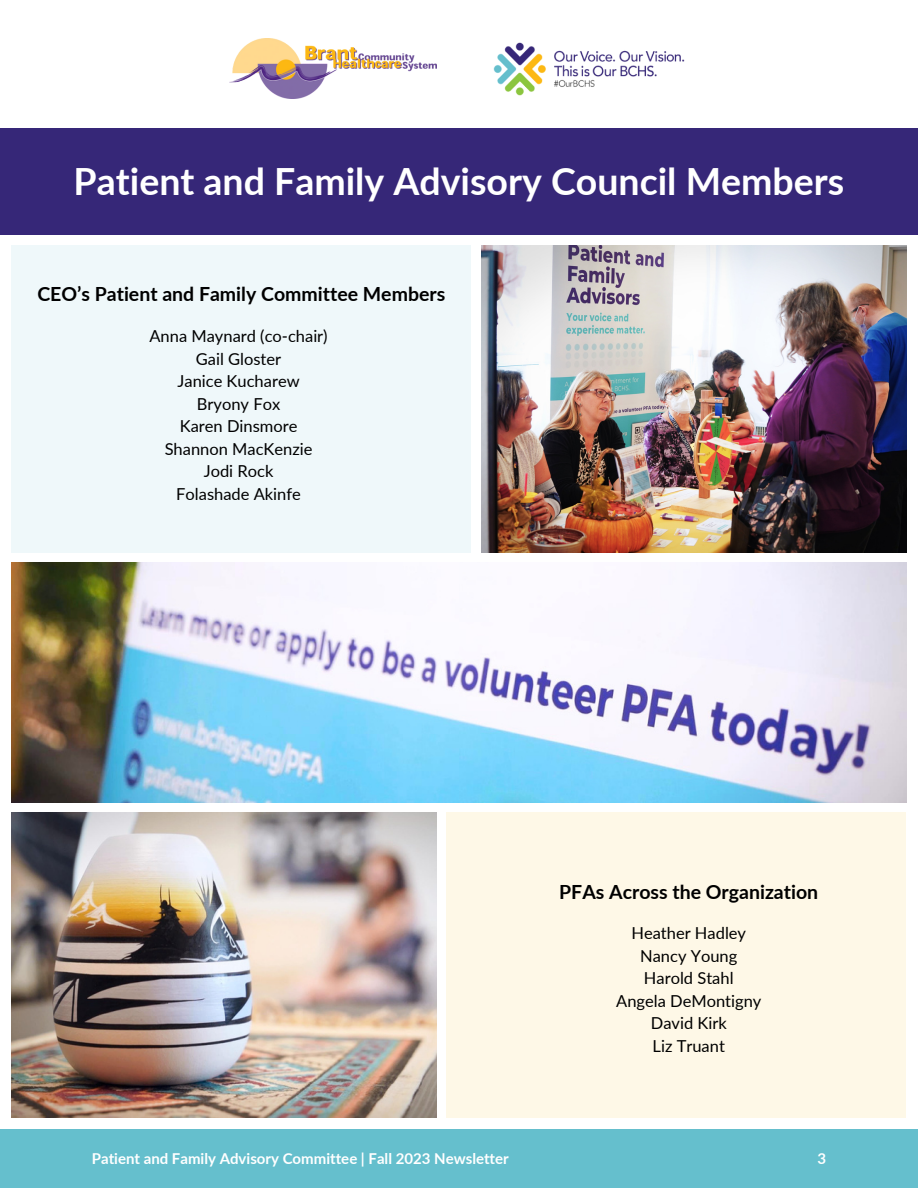
<style>
.page{position:relative;width:918px;height:1188px;background:#fff}
.page>*{position:absolute;margin:0;border:0;box-sizing:border-box;transform-origin:0 0}
.t1{font:700 37.5px "Lato";color:#fff}
.t2{font:700 19.5px "Lato";color:#000}
.t3{font:16.5px "Lato";color:#000}
.t4{font:700 15px "Lato";color:#fff}
</style>
<div class="page">
<img style="left:482px;top:245px;width:425px;height:307px">
<div style="left:0;top:129px;width:918px;height:106px;background:#362778"></div>
<div style="left:446px;top:812px;width:460px;height:305px;background:#fef8e7"></div>
<div style="left:0;top:1129px;width:918px;height:59px;background:#65bfcd"></div>
<img style="left:229px;top:39px;width:207px;height:59px">
<img style="left:493px;top:42px;width:192px;height:54px">
<img style="left:12px;top:812px;width:425px;height:305px">
<img style="left:12px;top:562px;width:894px;height:240px">
<div style="left:12px;top:245px;width:459px;height:307px;background:#eff8fa"></div>
<p class="t1" style="left:74px;top:158px;width:772px">Patient and Family Advisory Council Members</p>
<p class="t2" style="left:37px;top:282px;width:409px">CEO’s Patient and Family Committee Members</p>
<p class="t3" style="left:149px;top:326px;width:180px">Anna Maynard (co-chair)</p>
<p class="t3" style="left:196px;top:349px;width:87px">Gail Gloster</p>
<p class="t3" style="left:178px;top:371px;width:124px">Janice Kucharew</p>
<p class="t3" style="left:197px;top:394px;width:85px">Bryony Fox</p>
<p class="t3" style="left:180px;top:416px;width:119px">Karen Dinsmore</p>
<p class="t3" style="left:165px;top:439px;width:149px">Shannon MacKenzie</p>
<p class="t3" style="left:204px;top:461px;width:71px">Jodi Rock</p>
<p class="t3" style="left:176px;top:484px;width:126px">Folashade Akinfe</p>
<p class="t4" style="left:92px;top:1150px;width:419px">Patient and Family Advisory Committee | Fall 2023 Newsletter</p>
<p class="t2" style="left:559px;top:880px;width:261px">PFAs Across the Organization</p>
<p class="t3" style="left:631px;top:923px;width:116px">Heather Hadley</p>
<p class="t3" style="left:640px;top:945px;width:99px">Nancy Young</p>
<p class="t3" style="left:644px;top:968px;width:91px">Harold Stahl</p>
<p class="t3" style="left:616px;top:990px;width:147px">Angela DeMontigny</p>
<p class="t3" style="left:651px;top:1013px;width:77px">David Kirk</p>
<p class="t3" style="left:653px;top:1035px;width:74px">Liz Truant</p>
<p class="t4" style="left:817px;top:1150px;width:10px">3</p>
</div>
